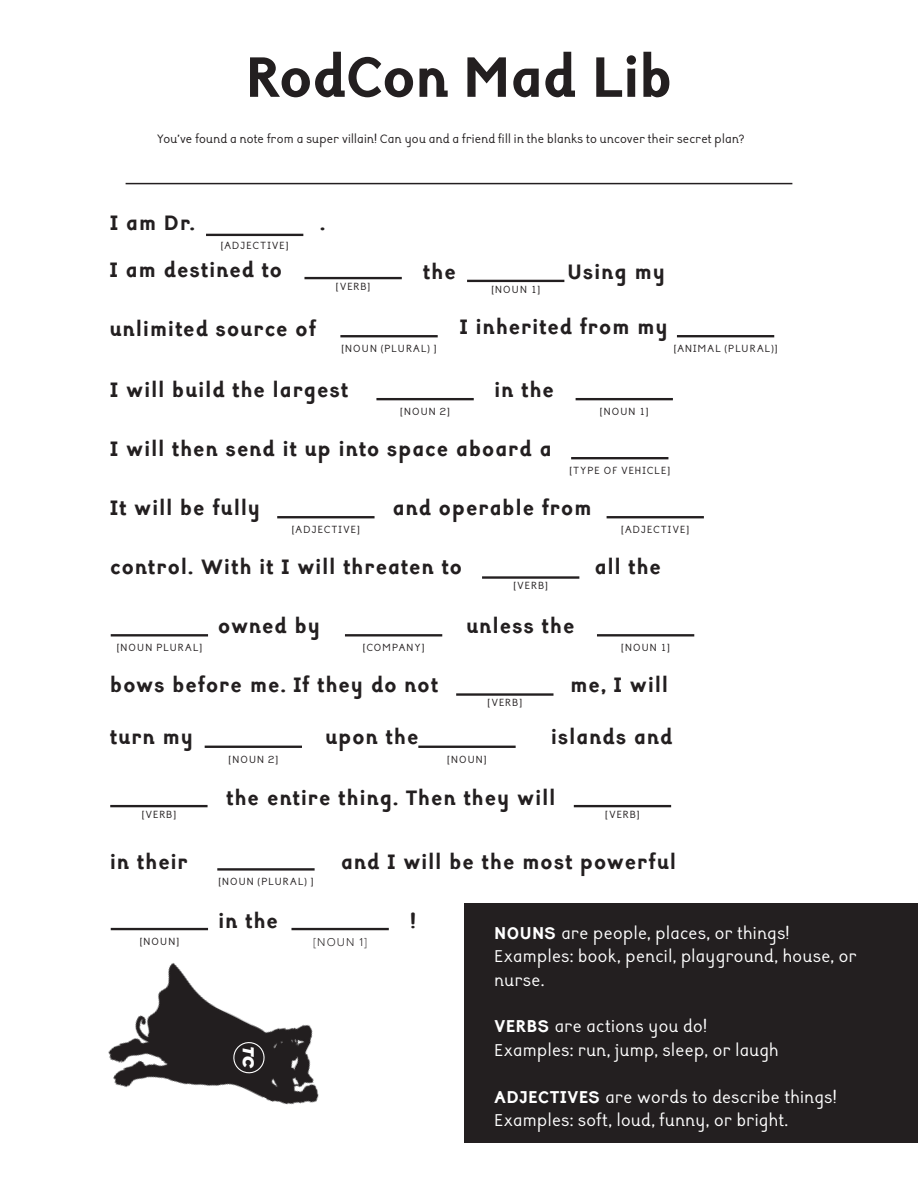
<style>
.page{position:relative;width:918px;height:1188px;background:#fff}
.page>*{position:absolute;margin:0;border:0;box-sizing:border-box;transform-origin:0 0}
.Paragraph_Style_1{font:500 64.8px "Sylexiad Sans";color:#231f20}
.Paragraph_Style_2{font:500 23.7px "Sylexiad Sans";letter-spacing:.05em;color:#231f20}
.Paragraph_Style_6{font:500 19.5px/23.4px "Sylexiad Sans";letter-spacing:.025em;color:#fff}
.t1{font:italic 900 16.5px "Proxima Nova";color:#fff}
.t2{font:500 13.95px "Sylexiad Sans";letter-spacing:.02em;color:#231f20}
.t3{font:500 11.85px "Sylexiad Sans";letter-spacing:.1em;color:#231f20}
.t4{font:300 11.85px "Proxima Nova";color:#231f20}
.s1{font-style:inherit}
</style>
<div class="page">
<div style="left:464px;top:904px;width:454px;height:239px;background:#231f20"></div>
<hr style="left:126px;top:183px;width:666px;height:1px;background:#231f20">
<hr style="left:206px;top:234px;width:97px;height:2px;background:#231f20">
<hr style="left:304px;top:277px;width:98px;height:2px;background:#231f20">
<hr style="left:110px;top:805px;width:98px;height:2px;background:#231f20">
<hr style="left:574px;top:805px;width:97px;height:2px;background:#231f20">
<hr style="left:482px;top:576px;width:97px;height:3px;background:#231f20">
<hr style="left:467px;top:280px;width:97px;height:2px;background:#231f20">
<hr style="left:340px;top:335px;width:98px;height:2px;background:#231f20">
<hr style="left:217px;top:868px;width:98px;height:3px;background:#231f20">
<hr style="left:677px;top:335px;width:97px;height:2px;background:#231f20">
<hr style="left:277px;top:516px;width:98px;height:2px;background:#231f20">
<hr style="left:607px;top:516px;width:97px;height:2px;background:#231f20">
<hr style="left:111px;top:634px;width:97px;height:2px;background:#231f20">
<hr style="left:345px;top:634px;width:97px;height:2px;background:#231f20">
<hr style="left:597px;top:634px;width:97px;height:2px;background:#231f20">
<hr style="left:376px;top:398px;width:98px;height:2px;background:#231f20">
<hr style="left:576px;top:398px;width:97px;height:2px;background:#231f20">
<hr style="left:205px;top:746px;width:97px;height:2px;background:#231f20">
<hr style="left:418px;top:746px;width:98px;height:2px;background:#231f20">
<hr style="left:291px;top:928px;width:98px;height:2px;background:#231f20">
<hr style="left:111px;top:928px;width:97px;height:2px;background:#231f20">
<hr style="left:571px;top:457px;width:97px;height:2px;background:#231f20">
<hr style="left:456px;top:693px;width:98px;height:3px;background:#231f20">
<img style="left:108px;top:963px;width:211px;height:142px">
<svg style="left:230px;top:1039px;width:38px;height:36px"></svg>
<p class="Paragraph_Style_1" style="left:246px;top:45px;width:428px">RodCon Mad Lib</p>
<p class="t2" style="left:157px;top:132px;width:588px">You’ve found a note from a super villain! Can you and a friend fill in the blanks to uncover their secret plan?</p>
<p class="Paragraph_Style_2" style="left:110px;top:211px;width:86px">I am Dr.</p>
<p class="Paragraph_Style_2" style="left:320px;top:211px;width:6px">.</p>
<p class="t3" style="left:221px;top:239px;width:69px">[ADJECTIVE]</p>
<p class="Paragraph_Style_2" style="left:110px;top:258px;width:174px">I am destined to</p>
<p class="Paragraph_Style_2" style="left:110px;top:317px;width:208px">unlimited source of</p>
<p class="t3" style="left:336px;top:280px;width:36px">[VERB]</p>
<p class="Paragraph_Style_2" style="left:423px;top:260px;width:34px">the</p>
<p class="Paragraph_Style_2" style="left:568px;top:260px;width:99px">Using my</p>
<p class="t3" style="left:491px;top:283px;width:50px">[NOUN 1]</p>
<p class="t3" style="left:341px;top:342px;width:97px">[NOUN (PLURAL) ]</p>
<p class="Paragraph_Style_2" style="left:460px;top:316px;width:209px">I inherited from my</p>
<p class="t3" style="left:674px;top:342px;width:105px">[ANIMAL (PLURAL)]</p>
<p class="Paragraph_Style_2" style="left:110px;top:378px;width:239px">I will build the largest</p>
<p class="Paragraph_Style_2" style="left:495px;top:378px;width:61px">in the</p>
<p class="t3" style="left:400px;top:405px;width:51px">[NOUN 2]</p>
<p class="t3" style="left:600px;top:405px;width:50px">[NOUN 1]</p>
<p class="Paragraph_Style_2" style="left:110px;top:437px;width:443px">I will then send it up into space aboard a</p>
<p class="t3" style="left:569px;top:464px;width:102px">[TYPE OF VEHICLE]</p>
<p class="Paragraph_Style_2" style="left:110px;top:496px;width:151px">It will be fully</p>
<p class="Paragraph_Style_2" style="left:393px;top:496px;width:200px">and operable from</p>
<p class="t3" style="left:292px;top:523px;width:69px">[ADJECTIVE]</p>
<p class="t3" style="left:621px;top:523px;width:69px">[ADJECTIVE]</p>
<p class="Paragraph_Style_2" style="left:110px;top:555px;width:353px">control. With it I will threaten to</p>
<p class="Paragraph_Style_2" style="left:595px;top:555px;width:68px">all the</p>
<p class="t3" style="left:514px;top:580px;width:36px">[VERB]</p>
<p class="Paragraph_Style_2" style="left:218px;top:614px;width:103px">owned by</p>
<p class="Paragraph_Style_2" style="left:466px;top:614px;width:109px">unless the</p>
<p class="t3" style="left:117px;top:641px;width:87px">[NOUN PLURAL]</p>
<p class="t3" style="left:363px;top:641px;width:63px">[COMPANY]</p>
<p class="t3" style="left:621px;top:641px;width:50px">[NOUN 1]</p>
<p class="Paragraph_Style_2" style="left:110px;top:673px;width:329px">bows before me. If they do not</p>
<p class="Paragraph_Style_2" style="left:571px;top:673px;width:99px">me, I will</p>
<p class="t3" style="left:488px;top:697px;width:36px">[VERB]</p>
<p class="Paragraph_Style_2" style="left:110px;top:725px;width:84px">turn my</p>
<p class="Paragraph_Style_2" style="left:325px;top:725px;width:94px">upon the</p>
<p class="Paragraph_Style_2" style="left:551px;top:725px;width:123px">islands and</p>
<p class="t3" style="left:229px;top:753px;width:51px">[NOUN 2]</p>
<p class="t3" style="left:447px;top:753px;width:41px">[NOUN]</p>
<p class="Paragraph_Style_2" style="left:227px;top:786px;width:330px">the entire thing. Then they will</p>
<p class="t3" style="left:142px;top:808px;width:36px">[VERB]</p>
<p class="t3" style="left:605px;top:808px;width:36px">[VERB]</p>
<p class="Paragraph_Style_2" style="left:110px;top:850px;width:79px">in their</p>
<p class="Paragraph_Style_2" style="left:341px;top:850px;width:336px">and I will be the most powerful</p>
<p class="t3" style="left:218px;top:876px;width:97px">[NOUN (PLURAL) ]</p>
<p class="Paragraph_Style_2" style="left:218px;top:909px;width:61px">in the</p>
<p class="Paragraph_Style_2" style="left:411px;top:909px;width:7px">!</p>
<p class="t3" style="left:140px;top:935px;width:41px">[NOUN]</p>
<p class="t4" style="left:313px;top:933px;width:55px">[NOUN 1]</p>
<p class="t1" style="left:261px;top:1046px;width:24px;rotate:90deg">TC</p>
<p class="Paragraph_Style_6" style="left:495px;top:922px;width:296px"><span class="s1">NOUNS</span> are people, places, or things!</p>
<p class="Paragraph_Style_6" style="left:495px;top:946px;width:364px">Examples: book, pencil, playground, house, or nurse.</p>
<p class="Paragraph_Style_6" style="left:495px;top:1016px;width:214px"><span class="s1">VERBS</span> are actions you do!</p>
<p class="Paragraph_Style_6" style="left:495px;top:1039px;width:285px">Examples: run, jump, sleep, or laugh</p>
<p class="Paragraph_Style_6" style="left:495px;top:1086px;width:343px"><span class="s1">ADJECTIVES</span> are words to describe things!</p>
<p class="Paragraph_Style_6" style="left:495px;top:1109px;width:295px">Examples: soft, loud, funny, or bright.</p>
</div>
